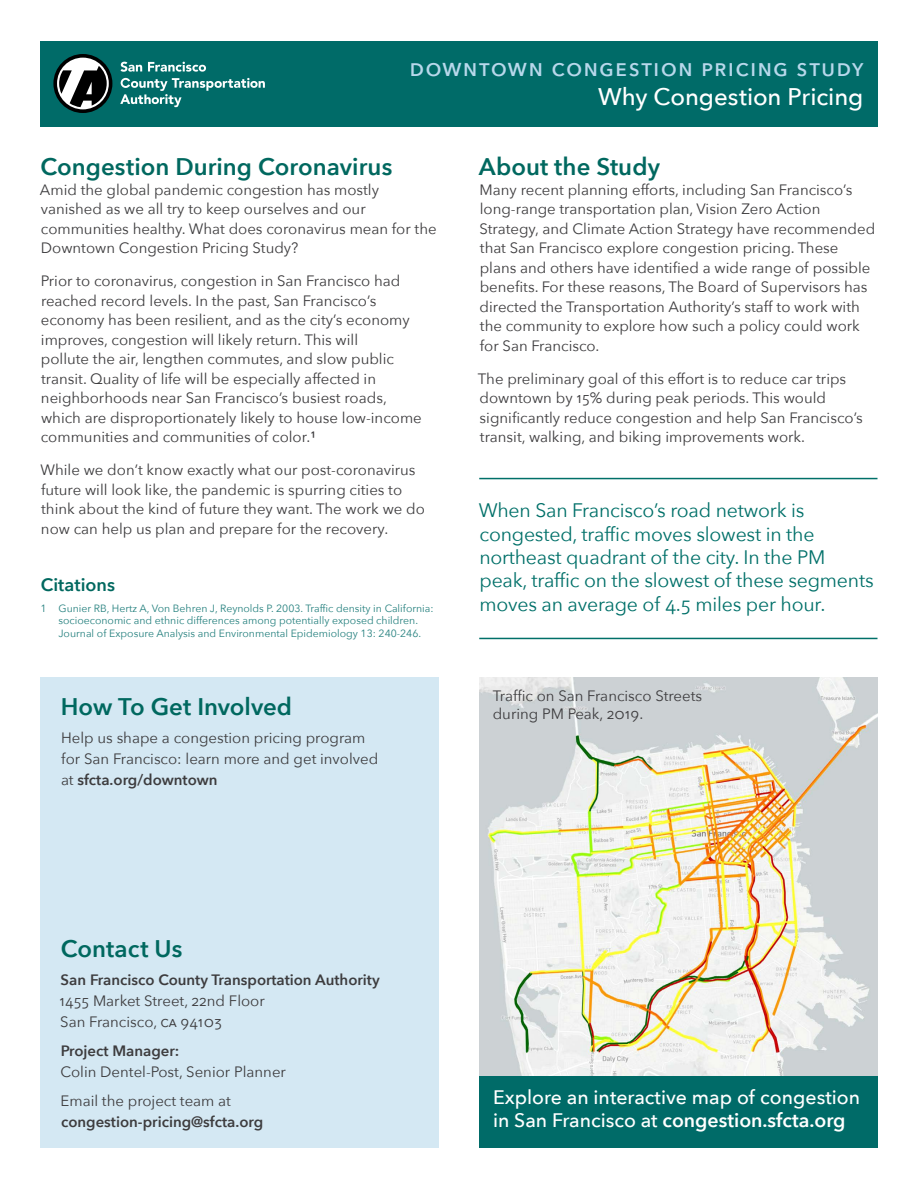
<style>
.page{position:relative;width:918px;height:1188px;background:#fff}
.page>*{position:absolute;margin:0;border:0;box-sizing:border-box;transform-origin:0 0}
.t1{font:600 24px "Avenir Next";color:#00685f}
.t2{font:500 24px "Avenir Next";letter-spacing:.055em;color:#b8d8eb}
.t3{font:500 24px "Avenir Next";letter-spacing:-.005em;color:#fff}
.t4{font:19.5px/23.4px "Avenir Next";letter-spacing:-.01em;color:#007069}
.t5{font:500 19.5px/23.4px "Avenir Next";color:#fff}
.t6{font:600 18px "Avenir Next";letter-spacing:.005em;color:#00685f}
.t7{font:15px/19.5px "Avenir Next";color:#3d3c3e}
.t8{font:600 15px "Avenir Next";color:#3d3c3e}
.t9{font:10.5px/12.6px "Avenir Next";color:#26817f;text-align:center}
.s1{font-weight:500}
.s2{font-weight:600}
</style>
<div class="page">
<div style="left:40px;top:41px;width:838px;height:85px;background:#006b68"></div>
<svg style="left:53px;top:54px;width:59px;height:59px"></svg>
<svg style="left:121px;top:62px;width:21px;height:10px"></svg>
<svg style="left:148px;top:62px;width:58px;height:10px"></svg>
<svg style="left:120px;top:78px;width:145px;height:29px"></svg>
<img style="left:479px;top:677px;width:399px;height:399px">
<div style="left:40px;top:677px;width:399px;height:471px;background:#d4e8f3"></div>
<div style="left:479px;top:1076px;width:399px;height:72px;background:#006b68"></div>
<hr style="left:479px;top:478px;width:399px;height:1px;background:#007069">
<hr style="left:479px;top:638px;width:399px;height:1px;background:#007069">
<h1 class="t2" style="left:409px;top:47px;width:456px">Downtown Congestion Pricing Study</h1>
<h1 class="t3" style="left:598px;top:76px;width:267px">Why Congestion Pricing</h1>
<h1 class="t1" style="left:40px;top:146px;width:353px">Congestion During Coronavirus</h1>
<p class="t7" style="left:40px;top:179px;width:398px">Amid the global pandemic congestion has mostly vanished as we all try to keep ourselves and our communities healthy. What does coronavirus mean for the Downtown Congestion Pricing Study?</p>
<p class="t7" style="left:41px;top:271px;width:383px">Prior to coronavirus, congestion in San Francisco had reached record levels. In the past, San Francisco’s economy has been resilient, and as the city’s economy improves, congestion will likely return. This will<br>pollute the air, lengthen commutes, and slow public transit. Quality of life will be especially affected in neighborhoods near San Francisco’s busiest roads, which are disproportionately likely to house low-income communities and communities of color.<span class="s1">1</span></p>
<p class="t7" style="left:41px;top:460px;width:386px">While we don’t know exactly what our post-coronavirus future will look like, the pandemic is spurring cities to think about the kind of future they want. The work we do now can help us plan and prepare for the recovery.</p>
<p class="t6" style="left:41px;top:569px;width:76px">Citations</p>
<p class="t9" style="left:40px;top:601px;width:395px">1 Gunier RB, Hertz A, Von Behren J, Reynolds P. 2003. Traffic density in California: socioeconomic and ethnic differences among potentially exposed children.<br>Journal of Exposure Analysis and Environmental Epidemiology 13: 240-246.</p>
<h1 class="t1" style="left:61px;top:686px;width:233px">How To Get Involved</h1>
<p class="t7" style="left:61px;top:726px;width:319px;line-height:21px">Help us shape a congestion pricing program for San Francisco: learn more and get involved at <span class="s2">sfcta.org/downtown</span></p>
<h1 class="t1" style="left:479px;top:146px;width:183px">About the Study</h1>
<p class="t7" style="left:479px;top:179px;width:397px">Many recent planning efforts, including San Francisco’s long-range transportation plan, Vision Zero Action Strategy, and Climate Action Strategy have recommended that San Francisco explore congestion pricing. These plans and others have identified a wide range of possible benefits. For these reasons, The Board of Supervisors has directed the Transportation Authority’s staff to work with the community to explore how such a policy could work for San Francisco.</p>
<p class="t7" style="left:478px;top:368px;width:386px">The preliminary goal of this effort is to reduce car trips downtown by 15% during peak periods. This would significantly reduce congestion and help San Francisco’s transit, walking, and biking improvements work.</p>
<h2 class="t4" style="left:479px;top:498px;width:397px">When San Francisco’s road network is congested, traffic moves slowest in the northeast quadrant of the city. In the PM peak, traffic on the slowest of these segments moves an average of 4.5 miles per hour.</h2>
<p class="t7" style="left:493px;top:686px;width:211px;line-height:18px">Traffic on San Francisco Streets during PM Peak, 2019.</p>
<h1 class="t1" style="left:61px;top:928px;width:123px">Contact Us</h1>
<p class="t8" style="left:61px;top:967px;width:321px">San Francisco County Transportation Authority</p>
<p class="t7" style="left:59px;top:990px;width:207px;line-height:21px">1455 Market Street, 22nd Floor<br>San Francisco, CA 94103</p>
<p class="t8" style="left:61px;top:1038px;width:120px">Project Manager:</p>
<p class="t7" style="left:61px;top:1057px;width:227px;line-height:29.1px">Colin Dentel-Post, Senior Planner<br>Email the project team at</p>
<p class="t8" style="left:61px;top:1109px;width:204px">congestion-pricing@sfcta.org</p>
<h2 class="t5" style="left:493px;top:1085px;width:369px">Explore an interactive map of congestion in San Francisco at <span class="s2">congestion.sfcta.org</span></h2>
</div>
